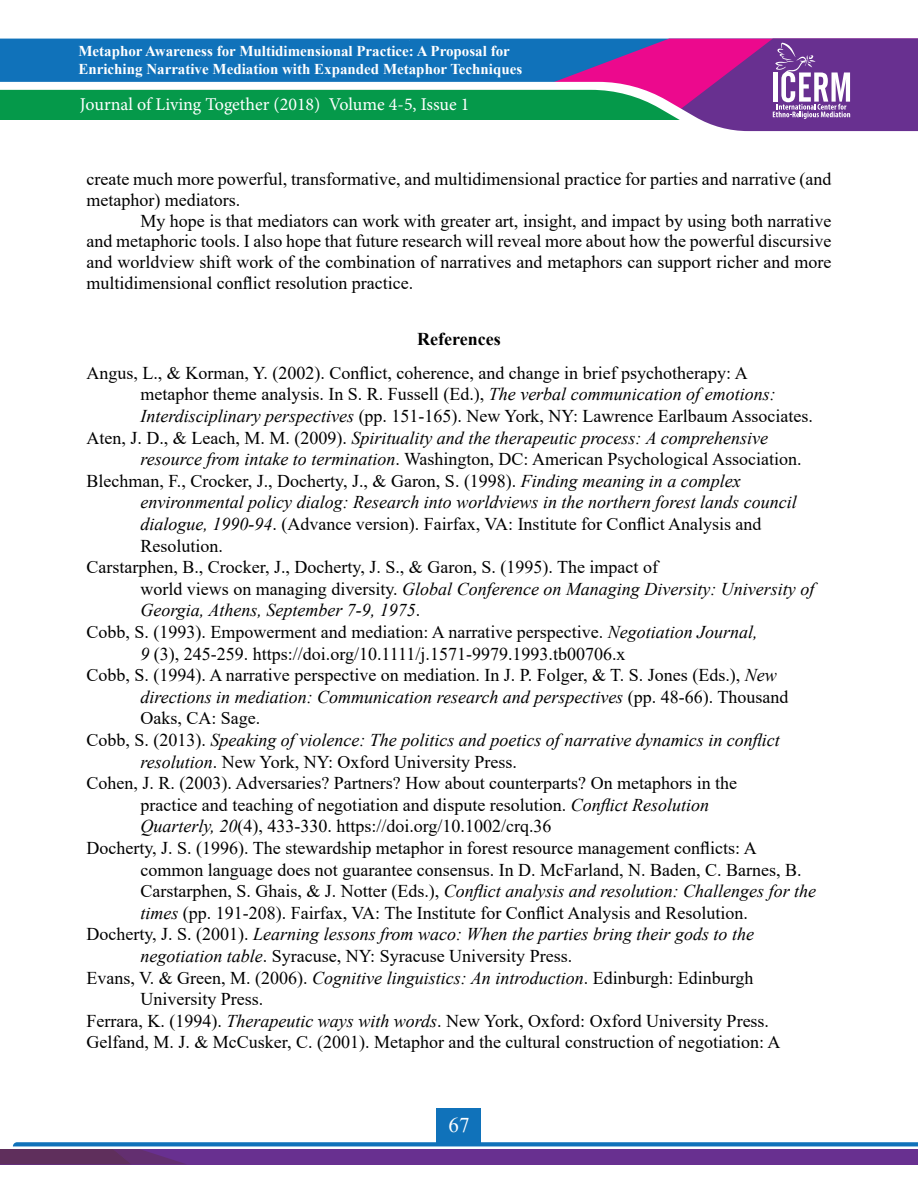
<style>
.page{position:relative;width:918px;height:1188px;background:#fff}
.page>*{position:absolute;margin:0;border:0;box-sizing:border-box;transform-origin:0 0}
.t1{font:21px "Times New Roman";color:#fff}
.t2{font:18px/20.7px "Times New Roman";color:#000}
.t3{font:italic 18px "Times New Roman";color:#000}
.t4{font:18px "Minion Pro";letter-spacing:-.005em;color:#fff}
.t5{font:700 18px "Times New Roman";color:#000}
.t6{font:700 15px/18px "Times New Roman";color:#fff}
.s1{font-style:italic}
.s2{font-style:normal}
</style>
<div class="page">
<div style="left:0;top:39px;width:539px;height:43px;background:#1072ba"></div>
<div style="left:0;top:89px;width:539px;height:31px;background:#05994a"></div>
<svg style="left:539px;top:39px;width:379px;height:93px;background:#88599e"></svg>
<div style="left:437px;top:1108px;width:44px;height:37px;background:#1072ba"></div>
<svg style="left:0;top:1142px;width:918px;height:22px;background:#6956a0"></svg>
<p class="t6" style="left:78px;top:41px;width:445px">Metaphor Awareness for Multidimensional Practice: A Proposal for<br>Enriching Narrative Mediation with Expanded Metaphor Techniques</p>
<p class="t4" style="left:80px;top:92px;width:391px">Journal of Living Together (2018) Volume 4-5, Issue 1</p>
<p class="t2" style="left:86px;top:168px;width:747px">create much more powerful, transformative, and multidimensional practice for parties and narrative (and metaphor) mediators.</p>
<p class="t2" style="left:86px;top:210px;width:747px;text-align:justify;text-indent:54px">My hope is that mediators can work with greater art, insight, and impact by using both narrative and metaphoric tools. I also hope that future research will reveal more about how the powerful discursive and worldview shift work of the combination of narratives and metaphors can support richer and more multidimensional conflict resolution practice.</p>
<p class="t5" style="left:417px;top:326px;width:85px">References</p>
<p class="t2" style="left:86px;top:362px;width:663px">Angus, L., &amp; Korman, Y. (2002). Conflict, coherence, and change in brief psychotherapy: A</p>
<p class="t2" style="left:140px;top:383px;width:637px">metaphor theme analysis. In S. R. Fussell (Ed.), <span class="s1">The verbal communication of emotions:</span></p>
<p class="t2" style="left:140px;top:405px;width:674px"><span class="s1">Interdisciplinary perspectives</span> (pp. 151-165). New York, NY: Lawrence Earlbaum Associates.</p>
<p class="t3" style="left:86px;top:425px;width:683px"><span class="s2">Aten, J. D., &amp; Leach, M. M. (2009).</span> Spirituality and the therapeutic process: A comprehensive</p>
<p class="t2" style="left:140px;top:448px;width:663px"><span class="s1">resource from intake to termination</span>. Washington, DC: American Psychological Association.</p>
<p class="t2" style="left:86px;top:470px;width:656px">Blechman, F., Crocker, J., Docherty, J., &amp; Garon, S. (1998). <span class="s1">Finding meaning in a complex</span></p>
<p class="t3" style="left:140px;top:490px;width:658px">environmental policy dialog: Research into worldviews in the northern forest lands council</p>
<p class="t2" style="left:140px;top:513px;width:623px"><span class="s1">dialogue, 1990-94</span>. (Advance version). Fairfax, VA: Institute for Conflict Analysis and</p>
<p class="t2" style="left:140px;top:535px;width:84px">Resolution.</p>
<p class="t2" style="left:86px;top:556px;width:573px">Carstarphen, B., Crocker, J., Docherty, J. S., &amp; Garon, S. (1995). The impact of</p>
<p class="t3" style="left:140px;top:576px;width:676px"><span class="s2">world views on managing diversity.</span> Global Conference on Managing Diversity: University of</p>
<p class="t3" style="left:140px;top:598px;width:281px">Georgia, Athens, September 7-9, 1975<span class="s2">.</span></p>
<p class="t2" style="left:86px;top:621px;width:673px">Cobb, S. (1993). Empowerment and mediation: A narrative perspective. <span class="s1">Negotiation Journal,</span></p>
<p class="t2" style="left:140px;top:643px;width:487px"><span class="s1">9</span> (3), 245-259. https://doi.org/10.1111/j.1571-9979.1993.tb00706.x</p>
<p class="t2" style="left:86px;top:664px;width:692px">Cobb, S. (1994). A narrative perspective on mediation. In J. P. Folger, &amp; T. S. Jones (Eds.), <span class="s1">New</span></p>
<p class="t3" style="left:140px;top:684px;width:650px">directions in mediation: Communication research and perspectives <span class="s2">(pp. 48-66). Thousand</span></p>
<p class="t2" style="left:140px;top:707px;width:121px">Oaks, CA: Sage.</p>
<p class="t3" style="left:86px;top:728px;width:695px"><span class="s2">Cobb, S. (2013).</span> Speaking of violence: The politics and poetics of narrative dynamics in conflict</p>
<p class="t2" style="left:140px;top:751px;width:378px"><span class="s1">resolution</span>. New York, NY: Oxford University Press.</p>
<p class="t2" style="left:86px;top:772px;width:652px">Cohen, J. R. (2003). Adversaries? Partners? How about counterparts? On metaphors in the</p>
<p class="t2" style="left:140px;top:794px;width:570px">practice and teaching of negotiation and dispute resolution. <span class="s1">Conflict Resolution</span></p>
<p class="t2" style="left:140px;top:815px;width:413px"><span class="s1">Quarterly, 20</span>(4), 433-330. https://doi.org/10.1002/crq.36</p>
<p class="t2" style="left:86px;top:837px;width:672px">Docherty, J. S. (1996). The stewardship metaphor in forest resource management conflicts: A</p>
<p class="t2" style="left:140px;top:859px;width:663px">common language does not guarantee consensus. In D. McFarland, N. Baden, C. Barnes, B.</p>
<p class="t3" style="left:140px;top:879px;width:677px"><span class="s2">Carstarphen, S. Ghais, &amp; J. Notter (Eds.),</span> Conflict analysis and resolution: Challenges for the</p>
<p class="t2" style="left:140px;top:902px;width:609px"><span class="s1">times</span> (pp. 191-208). Fairfax, VA: The Institute for Conflict Analysis and Resolution.</p>
<p class="t3" style="left:86px;top:922px;width:669px"><span class="s2">Docherty, J. S. (2001).</span> Learning lessons from waco: When the parties bring their gods to the</p>
<p class="t2" style="left:140px;top:945px;width:433px"><span class="s1">negotiation table</span>. Syracuse, NY: Syracuse University Press.</p>
<p class="t2" style="left:86px;top:967px;width:669px">Evans, V. &amp; Green, M. (2006). <span class="s1">Cognitive linguistics: An introduction</span>. Edinburgh: Edinburgh</p>
<p class="t2" style="left:140px;top:988px;width:124px">University Press.</p>
<p class="t2" style="left:86px;top:1010px;width:684px">Ferrara, K. (1994). <span class="s1">Therapeutic ways with words</span>. New York, Oxford: Oxford University Press.</p>
<p class="t2" style="left:86px;top:1031px;width:696px">Gelfand, M. J. &amp; McCusker, C. (2001). Metaphor and the cultural construction of negotiation: A</p>
<p class="t1" style="left:448px;top:1110px;width:22px">67</p>
</div>
